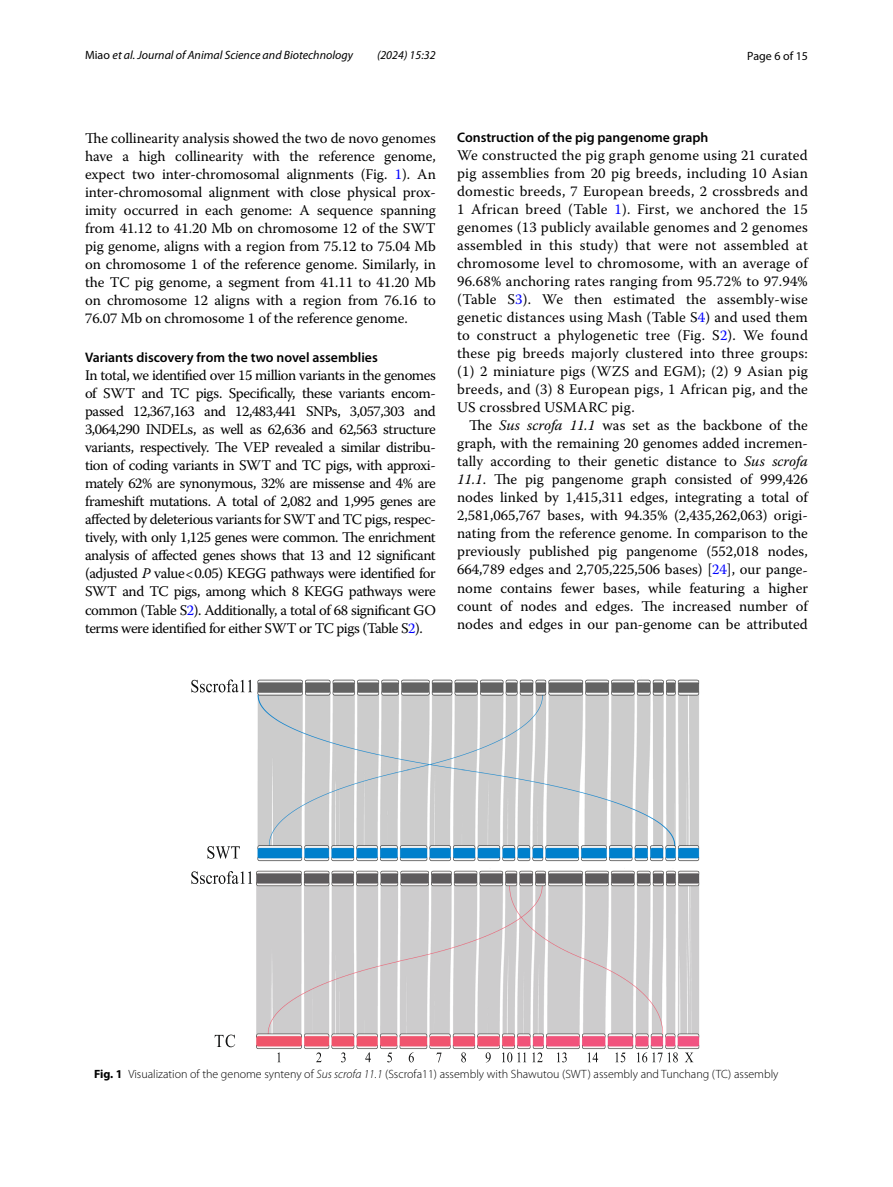
<style>
.page{position:relative;width:893px;height:1187px;background:#fff}
.page>*{position:absolute;margin:0;border:0;box-sizing:border-box;transform-origin:0 0}
.t1{font:14.7px/18px "Warnock Pro";color:#000;text-align:justify}
.t2{font:600 13.8px "Myriad Pro";color:#000}
.t3{font:300 12px "Myriad Pro";color:#000}
.t4{font:italic 12px "Myriad Pro";color:#000}
.t5{font:12px "Myriad Pro";color:#000}
.s1{font-style:normal}
.s2{color:#00f}
.s3{font-style:italic}
.s4{font-weight:700}
</style>
<div class="page">
<img style="left:215px;top:679px;width:485px;height:370px">
<svg style="left:277px;top:1052px;width:416px;height:10px"></svg>
<svg style="left:191px;top:679px;width:61px;height:13px"></svg>
<svg style="left:191px;top:871px;width:61px;height:13px"></svg>
<svg style="left:207px;top:846px;width:33px;height:12px"></svg>
<svg style="left:215px;top:1034px;width:20px;height:13px"></svg>
<p class="t4" style="left:85px;top:48px;width:269px"><span class="s1">Miao</span> et al. Journal of Animal Science and Biotechnology</p>
<p class="t4" style="left:377px;top:48px;width:60px">(2024) 15:32</p>
<p class="t5" style="left:747px;top:48px;width:62px">Page 6 of 15</p>
<p class="t1" style="left:85px;top:128px;width:352px">The collinearity analysis showed the two de novo genomes have a high collinearity with the reference genome, expect two inter-chromosomal alignments (Fig. <span class="s2">1</span>). An inter-chromosomal alignment with close physical prox&shy;imity occurred in each genome: A sequence spanning from 41.12 to 41.20 Mb on chromosome 12 of the SWT pig genome, aligns with a region from 75.12 to 75.04 Mb on chromosome 1 of the reference genome. Similarly, in the TC pig genome, a segment from 41.11 to 41.20 Mb on chromosome 12 aligns with a region from 76.16 to 76.07 Mb on chromosome 1 of the reference genome.</p>
<p class="t2" style="left:85px;top:349px;width:294px">Variants discovery from the two novel assemblies</p>
<p class="t1" style="left:85px;top:366px;width:352px">In total, we identified over 15 million variants in the genomes of SWT and TC pigs. Specifically, these variants encom&shy;passed 12,367,163 and 12,483,441 SNPs, 3,057,303 and 3,064,290 INDELs, as well as 62,636 and 62,563 structure variants, respectively. The VEP revealed a similar distribu&shy;tion of coding variants in SWT and TC pigs, with approxi&shy;mately 62% are synonymous, 32% are missense and 4% are frameshift mutations. A total of 2,082 and 1,995 genes are affected by deleterious variants for SWT and TC pigs, respec&shy;tively, with only 1,125 genes were common. The enrichment analysis of affected genes shows that 13 and 12 significant (adjusted <span class="s3">P</span> value&lt;0.05) KEGG pathways were identified for SWT and TC pigs, among which 8 KEGG pathways were common (Table S<span class="s2">2</span>). Additionally, a total of 68 significant GO terms were identified for either SWT or TC pigs (Table S<span class="s2">2</span>).</p>
<p class="t2" style="left:457px;top:129px;width:253px">Construction of the pig pangenome graph</p>
<p class="t1" style="left:457px;top:146px;width:352px">We constructed the pig graph genome using 21 curated pig assemblies from 20 pig breeds, including 10 Asian domestic breeds, 7 European breeds, 2 crossbreds and 1 African breed (Table <span class="s2">1</span>). First, we anchored the 15 genomes (13 publicly available genomes and 2 genomes assembled in this study) that were not assembled at chromosome level to chromosome, with an average of 96.68% anchoring rates ranging from 95.72% to 97.94% (Table S<span class="s2">3</span>). We then estimated the assembly-wise genetic distances using Mash (Table S<span class="s2">4</span>) and used them to construct a phylogenetic tree (Fig. S<span class="s2">2</span>). We found these pig breeds majorly clustered into three groups: (1) 2 miniature pigs (WZS and EGM); (2) 9 Asian pig breeds, and (3) 8 European pigs, 1 African pig, and the US crossbred USMARC pig.</p>
<p class="t1" style="left:457px;top:416px;width:352px;text-indent:12px">The <span class="s3">Sus scrofa 11.1</span> was set as the backbone of the graph, with the remaining 20 genomes added incremen&shy;tally according to their genetic distance to <span class="s3">Sus scrofa 11.1</span>. The pig pangenome graph consisted of 999,426 nodes linked by 1,415,311 edges, integrating a total of 2,581,065,767 bases, with 94.35% (2,435,262,063) origi&shy;nating from the reference genome. In comparison to the previously published pig pangenome (552,018 nodes, 664,789 edges and 2,705,225,506 bases) [<span class="s2">24</span>], our pange&shy;nome contains fewer bases, while featuring a higher count of nodes and edges. The increased number of nodes and edges in our pan-genome can be attributed</p>
<p class="t3" style="left:94px;top:1066px;width:686px"><span class="s4">Fig. 1</span> Visualization of the genome synteny of <span class="s3">Sus scrofa 11.1</span> (Sscrofa11) assembly with Shawutou (SWT) assembly and Tunchang (TC) assembly</p>
</div>
